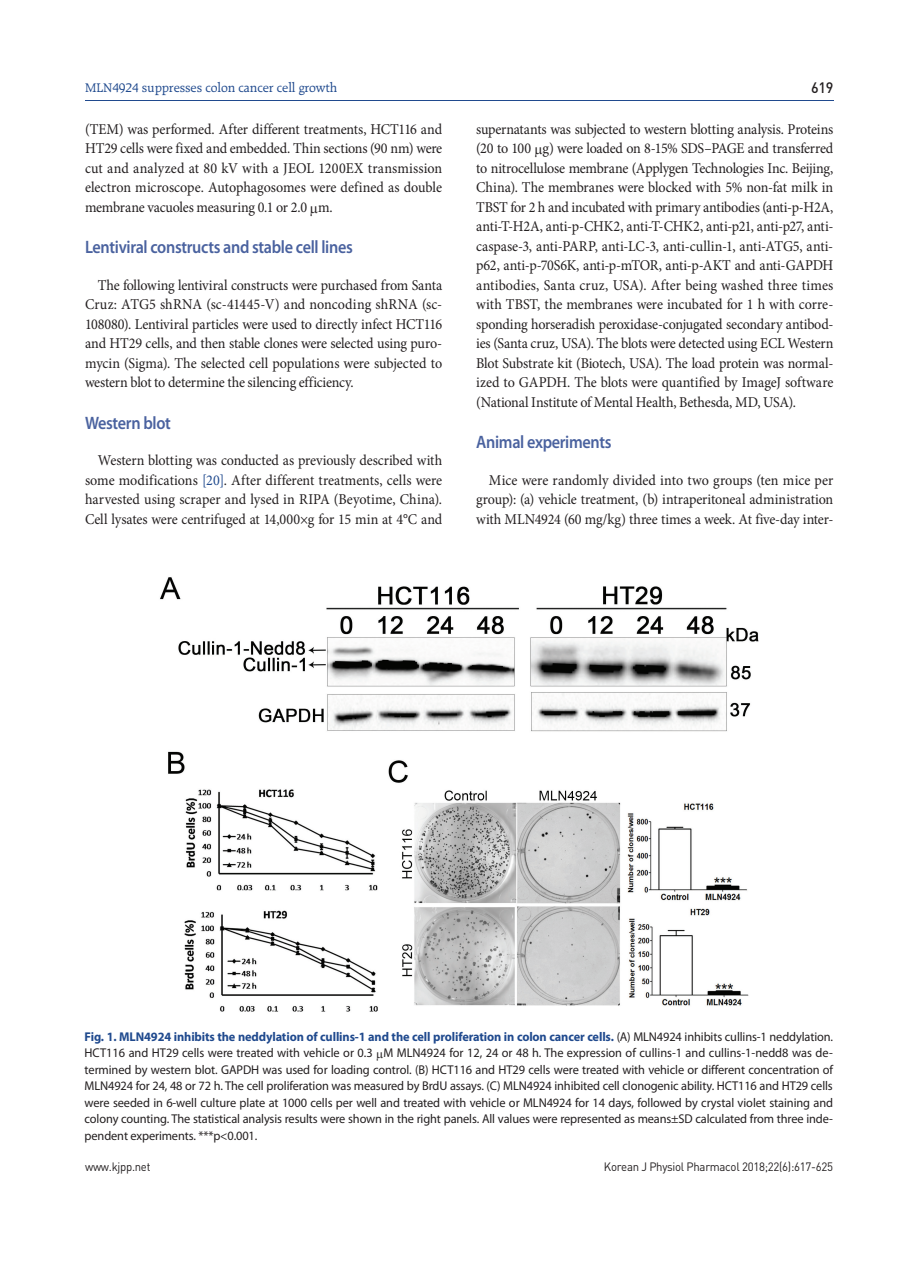
<style>
.page{position:relative;width:918px;height:1263px;background:#fff}
.page>*{position:absolute;margin:0;border:0;box-sizing:border-box;transform-origin:0 0}
.t1{font:600 18px "Myriad Pro";letter-spacing:-.02em;color:#4a629f;scale:.9 1}
.t2{font:15px/19.5px "Minion Pro";letter-spacing:-.01em;color:#231f20;text-align:justify;scale:.94 1}
.t3{font:15px "Dinmed";color:#231f20;scale:.95 1}
.t4{font:13.5px "Raleigh BT";letter-spacing:-.01em;color:#204a8e}
.t5{font:12.75px/16.5px "Myriad Pro";letter-spacing:-.01em;color:#231f20;text-align:justify}
.t6{font:12px "Dinreg";letter-spacing:-.025em;color:#231f20;scale:.95 1}
.s1{color:#204a8e}
.s2{font-weight:700;color:#204a8e}
</style>
<div class="page">
<hr style="left:85px;top:100px;width:748px;height:1px;background:#204a8e">
<img style="left:160px;top:577px;width:599px;height:435px">
<p class="t4" style="left:85px;top:82px;width:254px">MLN4924 suppresses colon cancer cell growth</p>
<p class="t2" style="left:85px;top:120px;width:382px">(TEM) was performed. After different treatments, HCT116 and HT29 cells were fixed and embedded. Thin sections (90 nm) were cut and analyzed at 80 kV with a JEOL 1200EX transmission electron microscope. Autophagosomes were defined as double membrane vacuoles measuring 0.1 or 2.0 m.</p>
<p class="t1" style="left:85px;top:241px;width:299px">Lentiviral constructs and stable cell lines</p>
<p class="t2" style="left:85px;top:276px;width:382px;text-indent:13px">The following lentiviral constructs were purchased from Santa Cruz: ATG5 shRNA (sc-41445-V) and noncoding shRNA (sc-108080). Lentiviral particles were used to directly infect HCT116 and HT29 cells, and then stable clones were selected using puro&shy;mycin (Sigma). The selected cell populations were subjected to western blot to determine the silencing efficiency.</p>
<p class="t1" style="left:85px;top:416px;width:97px">Western blot</p>
<p class="t2" style="left:85px;top:452px;width:382px;text-indent:13px">Western blotting was conducted as previously described with some modifications <span class="s1">[20]</span>. After different treatments, cells were harvested using scraper and lysed in RIPA (Beyotime, China).<br>Cell lysates were centrifuged at 14,000×g for 15 min at 4°C and</p>
<p class="t3" style="left:811px;top:79px;width:25px">619</p>
<p class="t2" style="left:476px;top:120px;width:382px">supernatants was subjected to western blotting analysis. Proteins (20 to 100 g) were loaded on 8-15% SDS–PAGE and transferred to nitrocellulose membrane (Applygen Technologies Inc. Beijing, China). The membranes were blocked with 5% non-fat milk in TBST for 2 h and incubated with primary antibodies (anti-p-H2A, anti-T-H2A, anti-p-CHK2, anti-T-CHK2, anti-p21, anti-p27, anti&shy;caspase-3, anti-PARP, anti-LC-3, anti-cullin-1, anti-ATG5, anti&shy;p62, anti-p-70S6K, anti-p-mTOR, anti-p-AKT and anti-GAPDH antibodies, Santa cruz, USA). After being washed three times with TBST, the membranes were incubated for 1 h with corre&shy;sponding horseradish peroxidase-conjugated secondary antibod&shy;ies (Santa cruz, USA). The blots were detected using ECL Western Blot Substrate kit (Biotech, USA). The load protein was normal&shy;ized to GAPDH. The blots were quantified by ImageJ software (National Institute of Mental Health, Bethesda, MD, USA).</p>
<p class="t1" style="left:476px;top:436px;width:152px">Animal experiments</p>
<p class="t2" style="left:476px;top:471px;width:381px;text-indent:13px">Mice were randomly divided into two groups (ten mice per group): (a) vehicle treatment, (b) intraperitoneal administration with MLN4924 (60 mg/kg) three times a week. At five-day inter-</p>
<p class="t5" style="left:85px;top:1029px;width:750px"><span class="s2">Fig. 1. MLN4924 inhibits the neddylation of cullins-1 and the cell proliferation in colon cancer cells.</span> (A) MLN4924 inhibits cullins-1 neddylation.<br>HCT116 and HT29 cells were treated with vehicle or 0.3 M MLN4924 for 12, 24 or 48 h. The expression of cullins-1 and cullins-1-nedd8 was de&shy;termined by western blot. GAPDH was used for loading control. (B) HCT116 and HT29 cells were treated with vehicle or different concentration of MLN4924 for 24, 48 or 72 h. The cell proliferation was measured by BrdU assays. (C) MLN4924 inhibited cell clonogenic ability. HCT116 and HT29 cells were seeded in 6-well culture plate at 1000 cells per well and treated with vehicle or MLN4924 for 14 days, followed by crystal violet staining and colony counting. The statistical analysis results were shown in the right panels. All values were represented as means±SD calculated from three inde&shy;pendent experiments. ***p&lt;0.001.</p>
<p class="t6" style="left:85px;top:1163px;width:70px">www.kjpp.net</p>
<p class="t6" style="left:604px;top:1163px;width:243px">Korean J Physiol Pharmacol 2018;22(6):617-625</p>
</div>
